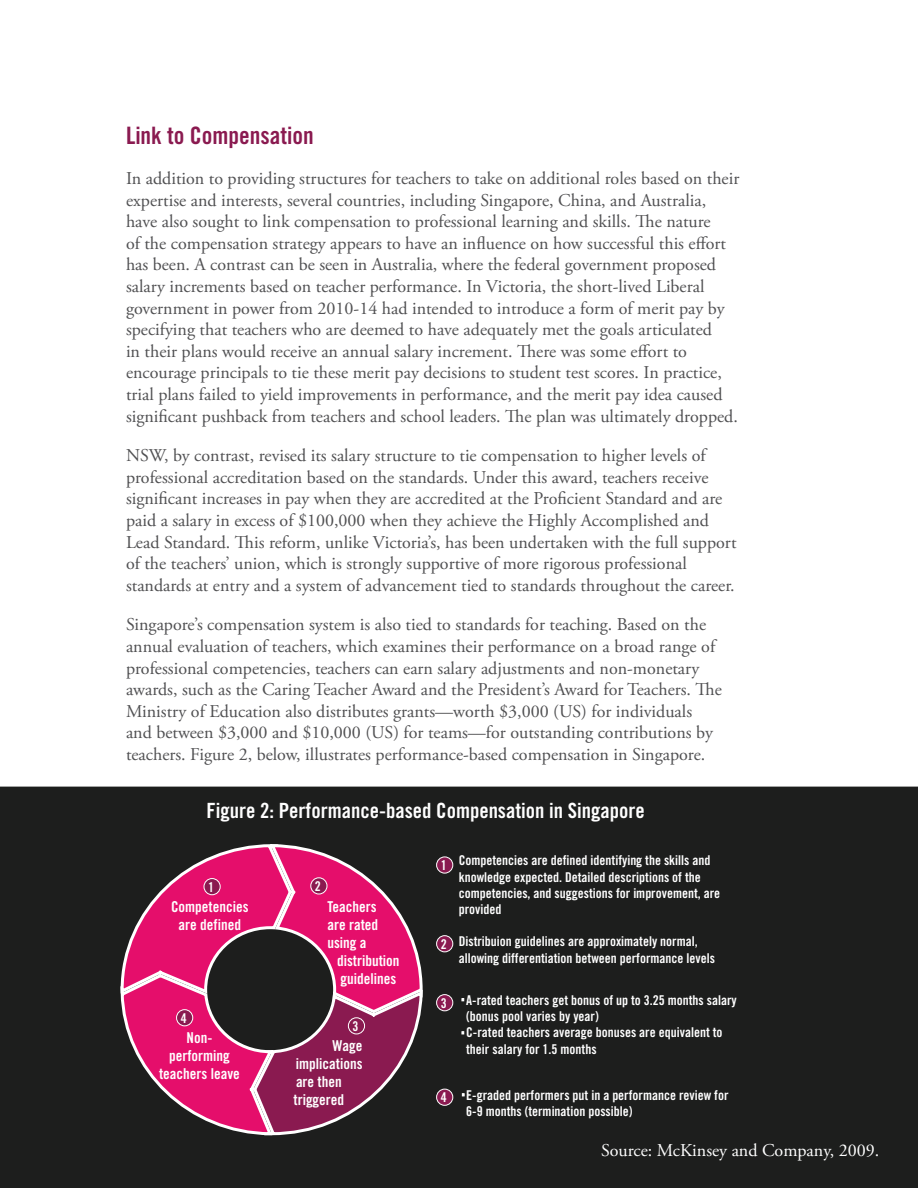
<style>
.page{position:relative;width:918px;height:1188px;background:#fff}
.page>*{position:absolute;margin:0;border:0;box-sizing:border-box;transform-origin:0 0}
.Heading_1{font:24px "Trade Gothic Bold Cond Twenty";color:#8a1a50}
.Heading_2{font:21px "Trade Gothic Bold Cond Twenty";color:#fff}
.t1{font:18px/21.6px "Adobe Garamond Pro";color:#505052}
.t2{font:18px "Adobe Garamond Pro";color:#fff}
.t3{font:15px/18px "Trade Gothic Bold Cond Twenty";color:#fff;text-align:center}
.t4{font:13.5px/16.2px "Trade Gothic Bold Cond Twenty";color:#fff}
</style>
<div class="page">
<div style="left:1px;top:787px;width:916px;height:400px;background:#1d1e1d"></div>
<div style="left:0;top:787px;width:918px;height:401px;border:2px solid #1d1e1d"></div>
<svg style="left:120px;top:844px;width:303px;height:292px"></svg>
<div style="left:204px;top:879px;width:16px;height:16px;background:#8a1a50;border-radius:50%"></div>
<div style="left:204px;top:878px;width:17px;height:17px;border:1px solid #fff;border-radius:50%"></div>
<div style="left:311px;top:878px;width:16px;height:16px;background:#8a1a50;border-radius:50%"></div>
<div style="left:310px;top:877px;width:17px;height:17px;border:1px solid #fff;border-radius:50%"></div>
<div style="left:177px;top:1010px;width:16px;height:16px;background:#8a1a50;border-radius:50%"></div>
<div style="left:176px;top:1009px;width:17px;height:17px;border:1px solid #fff;border-radius:50%"></div>
<div style="left:348px;top:1018px;width:17px;height:16px;background:#8a1a50;border-radius:50%"></div>
<div style="left:348px;top:1017px;width:17px;height:17px;border:1px solid #fff;border-radius:50%"></div>
<div style="left:437px;top:857px;width:16px;height:16px;background:#8a1a50;border-radius:50%"></div>
<div style="left:436px;top:857px;width:17px;height:16px;border:1px solid #fff;border-radius:50%"></div>
<div style="left:437px;top:936px;width:16px;height:16px;background:#8a1a50;border-radius:50%"></div>
<div style="left:436px;top:935px;width:17px;height:17px;border:1px solid #fff;border-radius:50%"></div>
<div style="left:437px;top:995px;width:16px;height:16px;background:#8a1a50;border-radius:50%"></div>
<div style="left:436px;top:994px;width:17px;height:17px;border:1px solid #fff;border-radius:50%"></div>
<div style="left:437px;top:1089px;width:16px;height:16px;background:#8a1a50;border-radius:50%"></div>
<div style="left:436px;top:1089px;width:17px;height:17px;border:1px solid #fff;border-radius:50%"></div>
<p class="Heading_1" style="left:126px;top:121px;width:189px">Link to Compensation</p>
<p class="t1" style="left:126px;top:168px;width:615px">In addition to providing structures for teachers to take on additional roles based on their expertise and interests, several countries, including Singapore, China, and Australia, have also sought to link compensation to professional learning and skills. The nature<br>of the compensation strategy appears to have an influence on how successful this effort has been. A contrast can be seen in Australia, where the federal government proposed salary increments based on teacher performance. In Victoria, the short-lived Liberal government in power from 2010-14 had intended to introduce a form of merit pay by specifying that teachers who are deemed to have adequately met the goals articulated<br>in their plans would receive an annual salary increment. There was some effort to encourage principals to tie these merit pay decisions to student test scores. In practice, trial plans failed to yield improvements in performance, and the merit pay idea caused significant pushback from teachers and school leaders. The plan was ultimately dropped.</p>
<p class="t1" style="left:126px;top:445px;width:612px">NSW, by contrast, revised its salary structure to tie compensation to higher levels of professional accreditation based on the standards. Under this award, teachers receive significant increases in pay when they are accredited at the Proficient Standard and are paid a salary in excess of $100,000 when they achieve the Highly Accomplished and Lead Standard. This reform, unlike Victoria’s, has been undertaken with the full support of the teachers’ union, which is strongly supportive of more rigorous professional standards at entry and a system of advancement tied to standards throughout the career.</p>
<p class="t1" style="left:126px;top:614px;width:597px">Singapore’s compensation system is also tied to standards for teaching. Based on the annual evaluation of teachers, which examines their performance on a broad range of professional competencies, teachers can earn salary adjustments and non-monetary awards, such as the Caring Teacher Award and the President’s Award for Teachers. The Ministry of Education also distributes grants—worth $3,000 (US) for individuals and between $3,000 and $10,000 (US) for teams—for outstanding contributions by teachers. Figure 2, below, illustrates performance-based compensation in Singapore.</p>
<p class="Heading_2" style="left:207px;top:798px;width:440px">Figure 2: Performance-based Compensation in Singapore</p>
<p class="t4" style="left:208px;top:879px;width:7px">1</p>
<p class="t4" style="left:315px;top:878px;width:7px">2</p>
<p class="t3" style="left:171px;top:897px;width:79px">Competencies are defined</p>
<p class="t3" style="left:327px;top:898px;width:52px;text-align:justify">Teachers are rated using a</p>
<p class="t3" style="left:337px;top:952px;width:64px;text-align:left">distribution guidelines</p>
<p class="t4" style="left:181px;top:1010px;width:7px">4</p>
<p class="t3" style="left:159px;top:1028px;width:82px">Non&shy;performing teachers leave</p>
<p class="t4" style="left:353px;top:1018px;width:7px">3</p>
<p class="t3" style="left:296px;top:1037px;width:68px;text-align:right">Wage implications</p>
<p class="t3" style="left:294px;top:1073px;width:52px;text-align:left">are then triggered</p>
<p class="t4" style="left:441px;top:857px;width:7px">1</p>
<p class="t4" style="left:441px;top:936px;width:7px">2</p>
<p class="t4" style="left:441px;top:995px;width:7px">3</p>
<p class="t4" style="left:441px;top:1089px;width:7px">4</p>
<p class="t4" style="left:459px;top:852px;width:263px">Competencies are defined identifying the skills and knowledge expected. Detailed descriptions of the competencies, and suggestions for improvement, are provided</p>
<p class="t4" style="left:459px;top:933px;width:258px">Distribuion guidelines are approximately normal, allowing differentiation between performance levels</p>
<p class="t4" style="left:466px;top:992px;width:272px">A-rated teachers get bonus of up to 3.25 months salary (bonus pool varies by year)</p>
<p class="t4" style="left:466px;top:1024px;width:258px">C-rated teachers average bonuses are equivalent to their salary for 1.5 months</p>
<p class="t4" style="left:466px;top:1087px;width:264px">E-graded performers put in a performance review for<br>6-9 months (termination possible)</p>
<p class="t2" style="left:601px;top:1140px;width:280px">Source: McKinsey and Company, 2009.</p>
</div>
